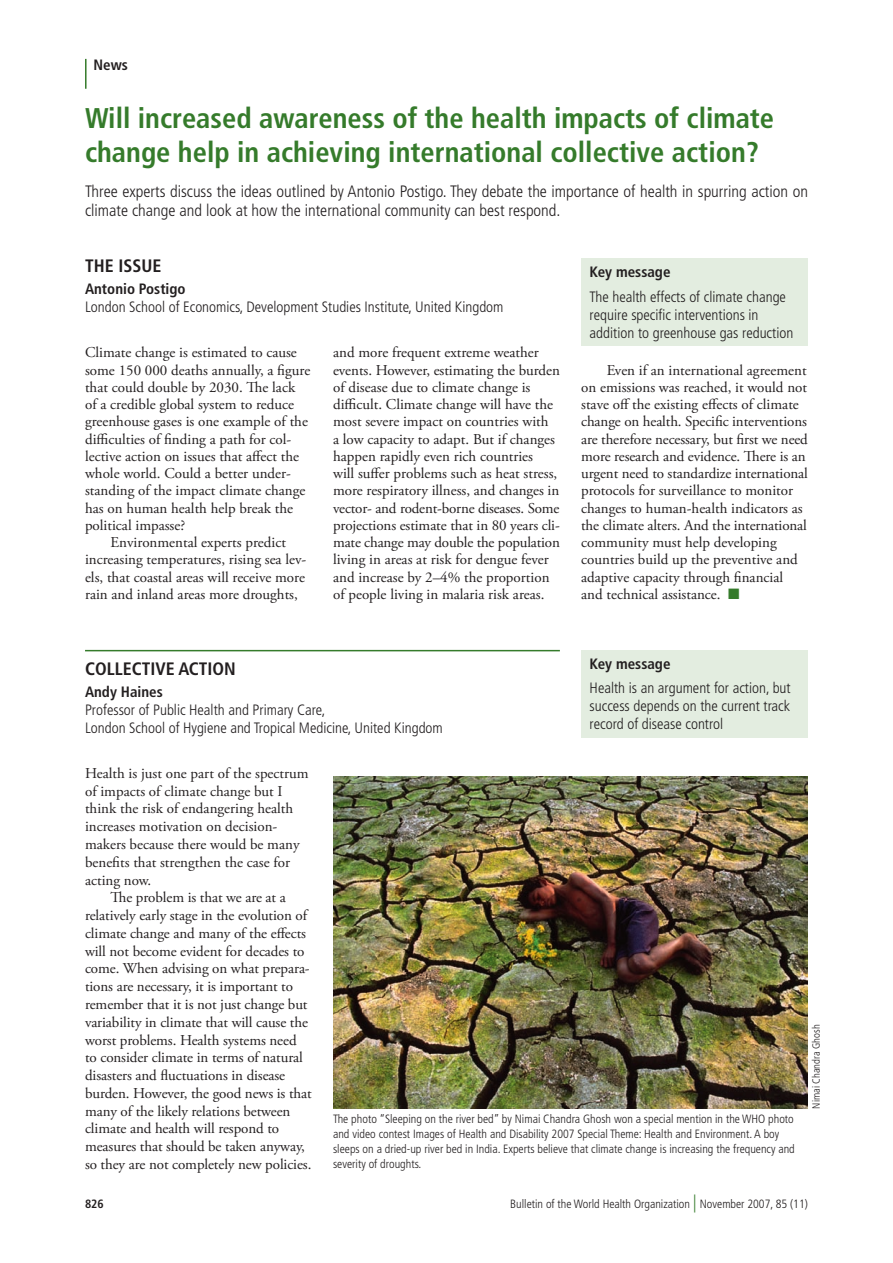
<style>
.page{position:relative;width:893px;height:1263px;background:#fff}
.page>*{position:absolute;margin:0;border:0;box-sizing:border-box;transform-origin:0 0}
.Article_Title{font:700 condensed 28.5px/33.9px "Frutiger LT Std";color:#357b2b}
.t1{font:700 condensed 18px "Frutiger LT Std";color:#231f20}
.t2{font:300 condensed 16.5px/19.5px "Frutiger LT Std";color:#231f20}
.Text_para{font:15px/17.2px "Adobe Garamond Pro";letter-spacing:-.005em;color:#231f20}
.Post-heading_paragra{font:15px/17.2px "Adobe Garamond Pro";color:#231f20}
._15_-_Texto_da_tabel{font:300 condensed 15px/18px "Frutiger LT Std";color:#231f20}
._02_-_Autores{font:300 condensed 15px/18px "Frutiger LT Std";color:#231f20}
._02_-_Autores-2{font:700 condensed 15px "Frutiger LT Std";color:#231f20}
._14_-_Título_da_tabe{font:700 condensed 15px "Frutiger LT Std";color:#231f20}
.t3{font:300 condensed 12px/15px "Frutiger LT Std";color:#231f20}
.t4{font:700 condensed 12px "Frutiger LT Std";color:#231f20}
.t5{font:300 condensed 10.5px "Frutiger LT Std";color:#231f20}
.s1{color:#357b2b}
.s2{font-size:18px;color:#357b2b}
</style>
<div class="page">
<hr style="left:85px;top:59px;width:2px;height:30px;background:#357b2b">
<img style="left:333px;top:776px;width:475px;height:332px">
<div style="left:581px;top:259px;width:227px;height:87px;background:#e3ede0"></div>
<hr style="left:85px;top:650px;width:475px;height:1px;background:#357b2b">
<div style="left:581px;top:650px;width:227px;height:88px;background:#e3ede0"></div>
<p class="_02_-_Autores-2" style="left:94px;top:56px;width:36px">News</p>
<p class="Article_Title" style="left:85px;top:101px;width:691px">Will increased awareness of the health impacts of climate change help in achieving international collective action?</p>
<p class="t2" style="left:85px;top:181px;width:724px">Three experts discuss the ideas outlined by Antonio Postigo. They debate the importance of health in spurring action on climate change and look at how the international community can best respond.</p>
<p class="t1" style="left:85px;top:255px;width:78px">THE ISSUE</p>
<p class="_02_-_Autores-2" style="left:85px;top:280px;width:102px">Antonio Postigo</p>
<p class="_02_-_Autores" style="left:85px;top:298px;width:420px">London School of Economics, Development Studies Institute, United Kingdom</p>
<p class="_14_-_Título_da_tabe" style="left:590px;top:263px;width:82px">Key message</p>
<p class="_15_-_Texto_da_tabel" style="left:590px;top:288px;width:205px">The health effects of climate change require specific interventions in addition to greenhouse gas reduction</p>
<p class="Post-heading_paragra" style="left:85px;top:344px;width:227px">Climate change is estimated to cause some 150 000 deaths annually, a figure that could double by 2030. The lack of a credible global system to reduce greenhouse gases is one example of the difficulties of finding a path for col&shy;lective action on issues that affect the whole world. Could a better under&shy;standing of the impact climate change has on human health help break the political impasse?</p>
<p class="Text_para" style="left:85px;top:534px;width:223px;text-align:center">Environmental experts predict increasing temperatures, rising sea lev&shy;els, that coastal areas will receive more rain and inland areas more droughts,</p>
<p class="Text_para" style="left:333px;top:344px;width:228px">and more frequent extreme weather events. However, estimating the burden of disease due to climate change is difficult. Climate change will have the most severe impact on countries with<br>a low capacity to adapt. But if changes happen rapidly even rich countries<br>will suffer problems such as heat stress, more respiratory illness, and changes in vector- and rodent-borne diseases. Some projections estimate that in 80 years cli&shy;mate change may double the population living in areas at risk for dengue fever and increase by 2–4% the proportion of people living in malaria risk areas.</p>
<p class="Text_para" style="left:581px;top:362px;width:228px;text-indent:26px">Even if an international agreement on emissions was reached, it would not stave off the existing effects of climate change on health. Specific interventions are therefore necessary, but first we need more research and evidence. There is an urgent need to standardize international protocols for surveillance to monitor changes to human-health indicators as the climate alters. And the international community must help developing countries build up the preventive and adaptive capacity through financial and technical assistance. <span class="s1">■</span></p>
<p class="t1" style="left:85px;top:658px;width:152px">COLLECTIVE ACTION</p>
<p class="_02_-_Autores-2" style="left:85px;top:683px;width:79px">Andy Haines</p>
<p class="_02_-_Autores" style="left:85px;top:701px;width:359px">Professor of Public Health and Primary Care,<br>London School of Hygiene and Tropical Medicine, United Kingdom</p>
<p class="_14_-_Título_da_tabe" style="left:590px;top:654px;width:82px">Key message</p>
<p class="_15_-_Texto_da_tabel" style="left:590px;top:679px;width:203px;text-align:justify">Health is an argument for action, but success depends on the current track record of disease control</p>
<p class="Post-heading_paragra" style="left:85px;top:765px;width:225px;line-height:17.7px">Health is just one part of the spectrum of impacts of climate change but I think the risk of endangering health increases motivation on decision&shy;makers because there would be many benefits that strengthen the case for acting now.</p>
<p class="Text_para" style="left:85px;top:889px;width:228px;line-height:17.7px;text-indent:26px">The problem is that we are at a relatively early stage in the evolution of climate change and many of the effects will not become evident for decades to come. When advising on what prepara&shy;tions are necessary, it is important to remember that it is not just change but variability in climate that will cause the worst problems. Health systems need to consider climate in terms of natural disasters and fluctuations in disease burden. However, the good news is that many of the likely relations between climate and health will respond to measures that should be taken anyway, so they are not completely new policies.</p>
<p class="t3" style="left:333px;top:1112px;width:463px">The photo “Sleeping on the river bed” by Nimai Chandra Ghosh won a special mention in the WHO photo and video contest Images of Health and Disability 2007 Special Theme: Health and Environment. A boy sleeps on a dried-up river bed in India. Experts believe that climate change is increasing the frequency and severity of droughts.</p>
<p class="t5" style="left:810px;top:1108px;width:86px;rotate:-90deg">Nimai Chandra Ghosh</p>
<p class="t4" style="left:85px;top:1197px;width:20px">826</p>
<p class="t3" style="left:510px;top:1197px;width:299px">Bulletin of the World Health Organization <span class="s2">|</span> November 2007, 85 (11)</p>
</div>
